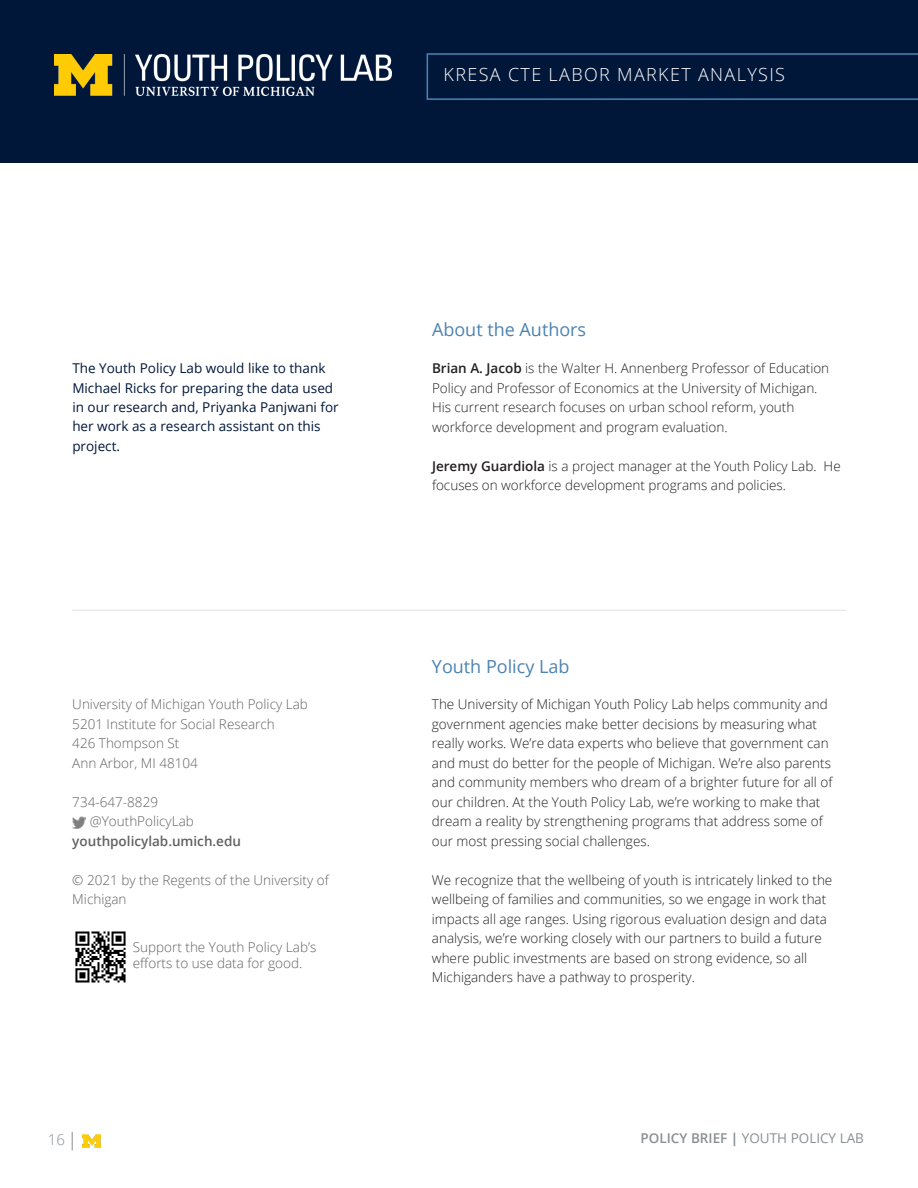
<style>
.page{position:relative;width:918px;height:1188px;background:#fff}
.page>*{position:absolute;margin:0;border:0;box-sizing:border-box;transform-origin:0 0}
.t1{font:18px "Open Sans";color:#4c83b1}
.t2{font:300 18px "Open Sans";letter-spacing:.075em;color:#fff}
.t3{font:300 15px "Open Sans";color:#898f93}
.t4{font:300 13.5px/19.5px "Open Sans";color:#231f20}
.t5{font:300 13.5px/19.5px "Open Sans";color:#616164}
.t6{font:13.5px/19.5px "Open Sans";color:#001739}
.t7{font:13.5px "Open Sans";color:#898f93}
.t8{font:600 13.5px "Open Sans";color:#616164}
.s1{font-weight:600}
.s2{font-weight:700}
</style>
<div class="page">
<img style="left:83px;top:1134px;width:18px;height:13px">
<svg style="left:72px;top:1132px;width:1px;height:19px"></svg>
<div style="left:0;top:0;width:918px;height:162px;background:#001739"></div>
<img style="left:54px;top:54px;width:338px;height:42px">
<img style="left:72px;top:816px;width:14px;height:12px">
<svg style="left:427px;top:53px;width:491px;height:47px"></svg>
<img style="left:75px;top:931px;width:51px;height:52px">
<hr style="left:72px;top:610px;width:774px;height:1px;background:#e0e1e3">
<p class="t2" style="left:444px;top:62px;width:343px">KRESA CTE LABOR MARKET ANALYSIS</p>
<p class="t6" style="left:72px;top:358px;width:268px">The Youth Policy Lab would like to thank Michael Ricks for preparing the data used in our research and, Priyanka Panjwani for her work as a research assistant on this project.</p>
<p class="t5" style="left:72px;top:694px;width:237px">University of Michigan Youth Policy Lab</p>
<p class="t5" style="left:72px;top:714px;width:204px">5201 Institute for Social Research</p>
<p class="t5" style="left:72px;top:733px;width:109px">426 Thompson St</p>
<p class="t5" style="left:72px;top:753px;width:127px">Ann Arbor, MI 48104</p>
<p class="t5" style="left:72px;top:792px;width:87px">734-647-8829</p>
<p class="t5" style="left:90px;top:811px;width:106px">@YouthPolicyLab</p>
<p class="t8" style="left:72px;top:832px;width:170px">youthpolicylab.umich.edu</p>
<p class="t5" style="left:72px;top:870px;width:258px">© 2021 by the Regents of the University of<br>Michigan</p>
<p class="t5" style="left:133px;top:938px;width:185px;line-height:16.2px">Support the Youth Policy Lab’s efforts to use data for good.</p>
<p class="t1" style="left:432px;top:317px;width:156px">About the Authors</p>
<p class="t4" style="left:432px;top:358px;width:399px"><span class="s1">Brian A. Jacob</span> is the Walter H. Annenberg Professor of Education</p>
<p class="t4" style="left:432px;top:378px;width:387px">Policy and Professor of Economics at the University of Michigan.</p>
<p class="t4" style="left:432px;top:397px;width:364px">His current research focuses on urban school reform, youth</p>
<p class="t4" style="left:432px;top:417px;width:297px">workforce development and program evaluation.</p>
<p class="t4" style="left:432px;top:456px;width:410px"><span class="s1">Jeremy Guardiola</span> is a project manager at the Youth Policy Lab. He focuses on workforce development programs and policies.</p>
<p class="t1" style="left:432px;top:654px;width:139px">Youth Policy Lab</p>
<p class="t4" style="left:432px;top:694px;width:402px">The University of Michigan Youth Policy Lab helps community and government agencies make better decisions by measuring what really works. We’re data experts who believe that government can and must do better for the people of Michigan. We’re also parents and community members who dream of a brighter future for all of our children. At the Youth Policy Lab, we’re working to make that dream a reality by strengthening programs that address some of our most pressing social challenges.</p>
<p class="t4" style="left:432px;top:870px;width:402px">We recognize that the wellbeing of youth is intricately linked to the wellbeing of families and communities, so we engage in work that impacts all age ranges. Using rigorous evaluation design and data analysis, we’re working closely with our partners to build a future where public investments are based on strong evidence, so all Michiganders have a pathway to prosperity.</p>
<p class="t3" style="left:48px;top:1130px;width:19px">16</p>
<p class="t7" style="left:641px;top:1129px;width:225px"><span class="s1">POLICY BRIEF</span> <span class="s2">|</span> YOUTH POLICY LAB</p>
</div>
